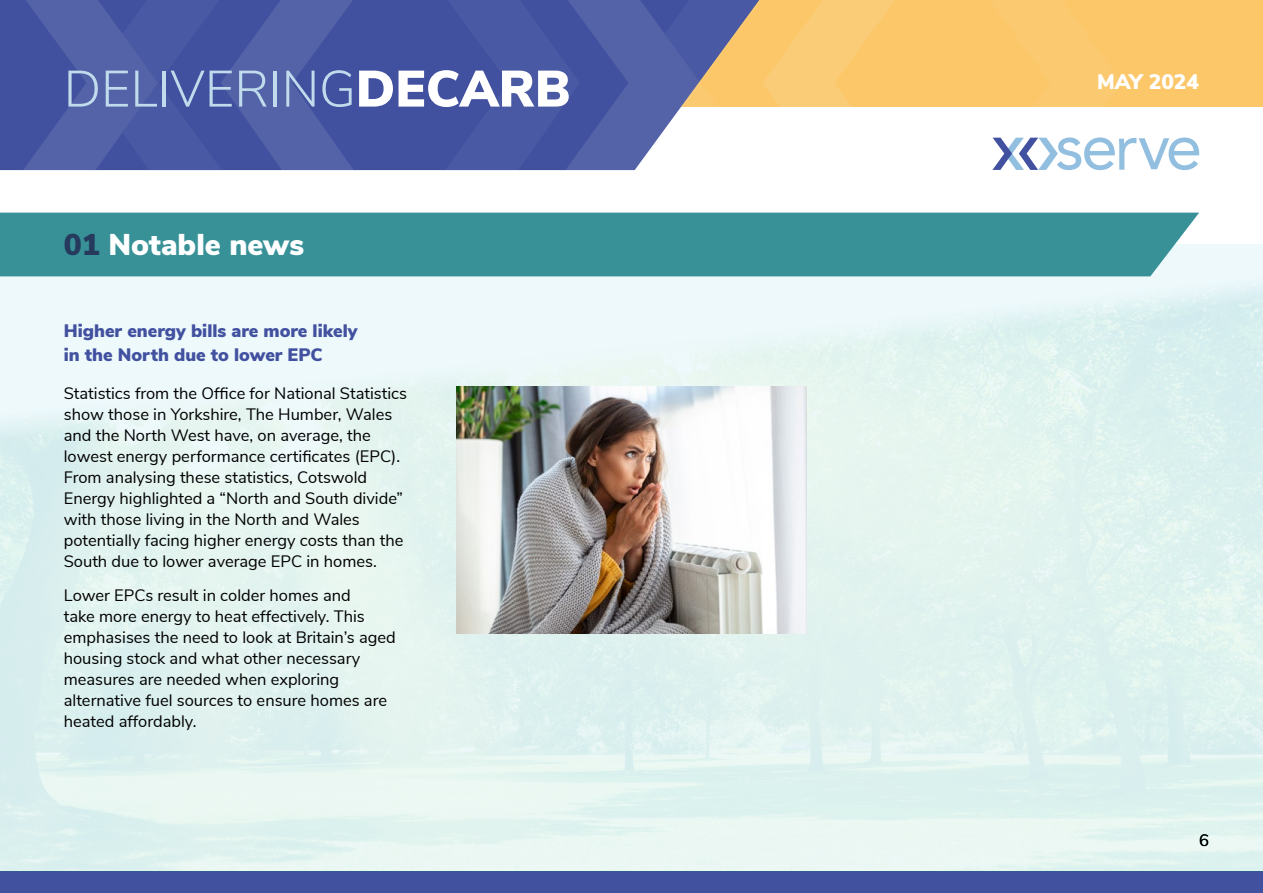
<style>
.page{position:relative;width:1263px;height:893px;background:#fff}
.page>*{position:absolute;margin:0;border:0;box-sizing:border-box;transform-origin:0 0}
.t1{font:300 51px "Nunito Sans";color:#c0dbeb}
.t2{font:900 30px "Nunito Sans";color:#fff}
.t3{font:900 21px "Nunito Sans";color:#fff}
.t4{font:900 18px/24px "Nunito Sans";color:#42519f}
.t5{font:16.5px/21px "Nunito Sans";color:#000}
.s1{font-weight:900;color:#fff}
.s2{color:#263a5d}
</style>
<div class="page">
<div style="left:361px;top:0;width:902px;height:106px;background:#fbc769"></div>
<div style="left:0;top:872px;width:1263px;height:21px;background:#42519f"></div>
<svg style="left:0;top:0;width:1199px;height:170px"></svg>
<div style="left:0;top:244px;width:1263px;height:628px;background:linear-gradient(to right,#e6f5f3,#e1f3f0)"></div>
<div style="left:0;top:213px;width:1199px;height:63px;background:#379197"></div>
<img style="left:456px;top:387px;width:350px;height:247px">
<h1 class="t1" style="left:64px;top:52px;width:508px">DELIVERING<span class="s1">DECARB</span></h1>
<p class="t3" style="left:1097px;top:67px;width:103px">MAY 2024</p>
<h2 class="t2" style="left:64px;top:223px;width:242px"><span class="s2">01</span> Notable news</h2>
<p class="t4" style="left:64px;top:318px;width:295px">Higher energy bills are more likely in the North due to lower EPC</p>
<p class="t5" style="left:64px;top:382px;width:345px">Statistics from the Office for National Statistics show those in Yorkshire, The Humber, Wales and the North West have, on average, the lowest energy performance certificates (EPC).<br>From analysing these statistics, Cotswold Energy highlighted a “North and South divide” with those living in the North and Wales potentially facing higher energy costs than the South due to lower average EPC in homes.</p>
<p class="t5" style="left:64px;top:584px;width:334px">Lower EPCs result in colder homes and<br>take more energy to heat effectively. This emphasises the need to look at Britain’s aged housing stock and what other necessary measures are needed when exploring alternative fuel sources to ensure homes are heated affordably.</p>
<p class="t5" style="left:1199px;top:829px;width:11px">6</p>
</div>
